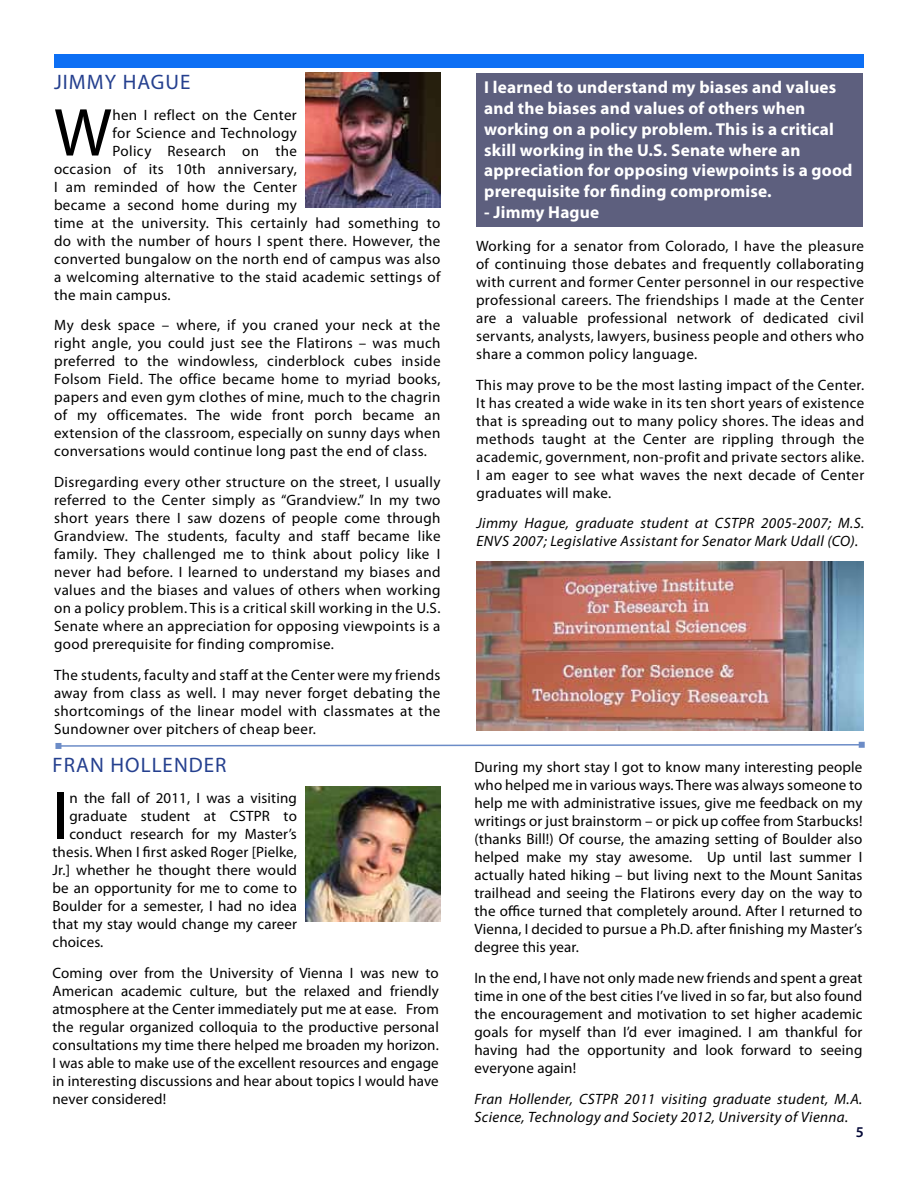
<style>
.page{position:relative;width:918px;height:1188px;background:#fff}
.page>*{position:absolute;margin:0;border:0;box-sizing:border-box;transform-origin:0 0}
.t1{font:68.4px "Myriad Pro";color:#000}
.t2{font:21px "Myriad Pro";letter-spacing:.05em;color:#25408f}
.t3{font:700 17.25px/20.7px "Myriad Pro";letter-spacing:.01em;color:#fff}
.t4{font:15px/18px "Myriad Pro";letter-spacing:.025em;color:#000;text-align:justify}
.t5{font:italic 15px/18px "Myriad Pro";letter-spacing:.025em;color:#000}
.t6{font:600 15px "Myriad Pro";color:#050938}
</style>
<div class="page">
<div style="left:54px;top:55px;width:810px;height:13px;background:#0d6ff4"></div>
<img style="left:476px;top:561px;width:388px;height:169px">
<img style="left:305px;top:73px;width:135px;height:135px">
<img style="left:305px;top:787px;width:135px;height:135px">
<div style="left:476px;top:73px;width:386px;height:153px;background:#5d5f7e"></div>
<svg style="left:55px;top:742px;width:810px;height:7px"></svg>
<h2 class="t2" style="left:54px;top:69px;width:138px">JIMMY HAGUE</h2>
<h1 class="t1" style="left:54px;top:90px;width:59px">W</h1>
<p class="t4" style="left:113px;top:105px;width:186px">hen I reflect on the Center</p>
<p class="t4" style="left:113px;top:123px;width:186px">for Science and Technology</p>
<p class="t4" style="left:113px;top:141px;width:186px">Policy Research on the</p>
<p class="t4" style="left:54px;top:159px;width:244px">occasion of its 10th anniversary,</p>
<p class="t4" style="left:54px;top:177px;width:244px">I am reminded of how the Center</p>
<p class="t4" style="left:54px;top:195px;width:244px">became a second home during my</p>
<p class="t4" style="left:54px;top:213px;width:388px">time at the university. This certainly had something to</p>
<p class="t4" style="left:54px;top:231px;width:388px">do with the number of hours I spent there. However, the</p>
<p class="t4" style="left:54px;top:249px;width:388px">converted bungalow on the north end of campus was also</p>
<p class="t4" style="left:54px;top:267px;width:388px">a welcoming alternative to the staid academic settings of</p>
<p class="t4" style="left:54px;top:285px;width:118px">the main campus.</p>
<p class="t4" style="left:54px;top:316px;width:388px">My desk space – where, if you craned your neck at the right angle, you could just see the Flatirons – was much preferred to the windowless, cinderblock cubes inside Folsom Field. The office became home to myriad books, papers and even gym clothes of mine, much to the chagrin of my officemates. The wide front porch became an extension of the classroom, especially on sunny days when conversations would continue long past the end of class.</p>
<p class="t4" style="left:54px;top:473px;width:388px">Disregarding every other structure on the street, I usually referred to the Center simply as “Grandview.” In my two short years there I saw dozens of people come through Grandview. The students, faculty and staff became like family. They challenged me to think about policy like I never had before. I learned to understand my biases and values and the biases and values of others when working on a policy problem. This is a critical skill working in the U.S.<br>Senate where an appreciation for opposing viewpoints is a good prerequisite for finding compromise.</p>
<p class="t4" style="left:54px;top:666px;width:388px">The students, faculty and staff at the Center were my friends away from class as well. I may never forget debating the shortcomings of the linear model with classmates at the Sundowner over pitchers of cheap beer.</p>
<h2 class="t2" style="left:52px;top:752px;width:176px">FRAN HOLLENDER</h2>
<h1 class="t1" style="left:52px;top:774px;width:18px">I</h1>
<p class="t4" style="left:69px;top:789px;width:229px">n the fall of 2011, I was a visiting</p>
<p class="t4" style="left:70px;top:807px;width:229px">graduate student at CSTPR to</p>
<p class="t4" style="left:70px;top:825px;width:229px">conduct research for my Master’s</p>
<p class="t4" style="left:53px;top:843px;width:246px">thesis. When I first asked Roger [Pielke,</p>
<p class="t4" style="left:53px;top:861px;width:246px">Jr.] whether he thought there would</p>
<p class="t4" style="left:53px;top:879px;width:246px">be an opportunity for me to come to</p>
<p class="t4" style="left:53px;top:897px;width:246px">Boulder for a semester, I had no idea</p>
<p class="t4" style="left:53px;top:915px;width:246px">that my stay would change my career</p>
<p class="t4" style="left:53px;top:933px;width:52px">choices.</p>
<p class="t4" style="left:52px;top:963px;width:388px">Coming over from the University of Vienna I was new to American academic culture, but the relaxed and friendly atmosphere at the Center immediately put me at ease. From the regular organized colloquia to the productive personal consultations my time there helped me broaden my horizon.<br>I was able to make use of the excellent resources and engage in interesting discussions and hear about topics I would have never considered!</p>
<p class="t3" style="left:484px;top:77px;width:370px">I learned to understand my biases and values and the biases and values of others when working on a policy problem. This is a critical skill working in the U.S. Senate where an appreciation for opposing viewpoints is a good prerequisite for finding compromise.</p>
<p class="t3" style="left:484px;top:201px;width:117px">- Jimmy Hague</p>
<p class="t4" style="left:476px;top:237px;width:390px">Working for a senator from Colorado, I have the pleasure of continuing those debates and frequently collaborating with current and former Center personnel in our respective professional careers. The friendships I made at the Center are a valuable professional network of dedicated civil servants, analysts, lawyers, business people and others who share a common policy language.</p>
<p class="t4" style="left:476px;top:375px;width:390px">This may prove to be the most lasting impact of the Center.<br>It has created a wide wake in its ten short years of existence that is spreading out to many policy shores. The ideas and methods taught at the Center are rippling through the academic, government, non-profit and private sectors alike.<br>I am eager to see what waves the next decade of Center graduates will make.</p>
<p class="t5" style="left:476px;top:514px;width:390px">Jimmy Hague, graduate student at CSTPR 2005-2007; M.S.<br>ENVS 2007; Legislative Assistant for Senator Mark Udall (CO).</p>
<p class="t4" style="left:474px;top:758px;width:390px">During my short stay I got to know many interesting people who helped me in various ways. There was always someone to help me with administrative issues, give me feedback on my writings or just brainstorm – or pick up coffee from Starbucks! (thanks Bill!) Of course, the amazing setting of Boulder also helped make my stay awesome. Up until last summer I actually hated hiking – but living next to the Mount Sanitas trailhead and seeing the Flatirons every day on the way to the office turned that completely around. After I returned to Vienna, I decided to pursue a Ph.D. after finishing my Master’s degree this year.</p>
<p class="t4" style="left:474px;top:969px;width:390px">In the end, I have not only made new friends and spent a great time in one of the best cities I’ve lived in so far, but also found the encouragement and motivation to set higher academic goals for myself than I’d ever imagined. I am thankful for having had the opportunity and look forward to seeing everyone again!</p>
<p class="t5" style="left:474px;top:1089px;width:389px">Fran Hollender, CSTPR 2011 visiting graduate student, M.A.<br>Science, Technology and Society 2012, University of Vienna.</p>
<p class="t6" style="left:856px;top:1123px;width:10px">5</p>
</div>
